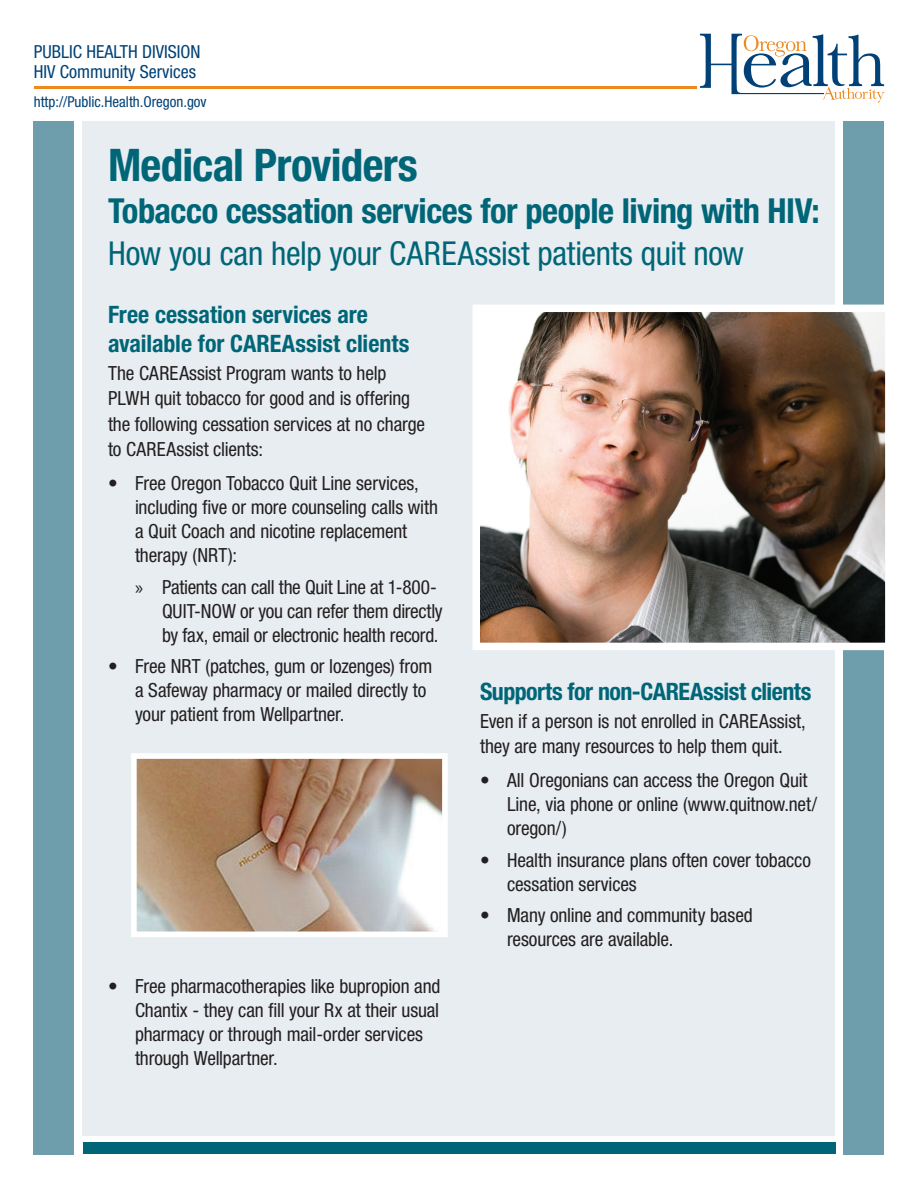
<style>
.page{position:relative;width:918px;height:1188px;background:#fff}
.page>*{position:absolute;margin:0;border:0;box-sizing:border-box;transform-origin:0 0}
.t1{font:700 condensed 45px "Helvetica Neue LT Std";letter-spacing:-.015em;color:#067}
.t2{font:700 condensed 34.5px "Helvetica Neue LT Std";letter-spacing:-.015em;color:#067}
.t3{font:condensed 33px "Helvetica Neue LT Std";letter-spacing:-.01em;color:#067}
.sub_title{font:700 condensed 24px/28.8px "Helvetica Neue LT Std";letter-spacing:-.005em;color:#067}
.body{font:condensed 19.5px/24px "Helvetica Neue LT Std";letter-spacing:-.005em;color:#231f20}
.t4{font:condensed 18px "Helvetica Neue LT Std";color:#004277}
.t5{font:condensed 15px "Helvetica Neue LT Std";color:#004277}
.s1{font-family:"Myriad Pro";font-stretch:normal}
</style>
<div class="page">
<div style="left:83px;top:121px;width:752px;height:1014px;background:#e7edf1"></div>
<div style="left:34px;top:121px;width:40px;height:1033px;background:#6e9eac"></div>
<div style="left:844px;top:121px;width:40px;height:1033px;background:#6e9eac"></div>
<div style="left:83px;top:1143px;width:752px;height:11px;background:#067"></div>
<hr style="left:34px;top:87px;width:663px;height:2px;background:#ed891d">
<svg style="left:700px;top:34px;width:184px;height:69px"></svg>
<img style="left:481px;top:314px;width:403px;height:327px">
<div style="left:472px;top:305px;width:421px;height:345px;border:8px solid #fff"></div>
<img style="left:138px;top:760px;width:303px;height:170px">
<div style="left:131px;top:753px;width:317px;height:184px;border:6px solid #fff"></div>
<p class="t4" style="left:34px;top:41px;width:168px">PUBLIC HEALTH DIVISION</p>
<p class="t4" style="left:34px;top:61px;width:164px">HIV Community Services</p>
<p class="t5" style="left:34px;top:93px;width:174px">http://Public.Health.Oregon.gov</p>
<p class="t1" style="left:108px;top:137px;width:311px">Medical Providers</p>
<p class="t2" style="left:108px;top:190px;width:713px">Tobacco cessation services for people living with HIV:</p>
<p class="t3" style="left:108px;top:234px;width:638px">How you can help your CAREAssist patients quit now</p>
<p class="sub_title" style="left:108px;top:300px;width:303px">Free cessation services are available for CAREAssist clients</p>
<p class="body" style="left:108px;top:360px;width:319px;line-height:25.5px">The CAREAssist Program wants to help PLWH quit tobacco for good and is offering the following cessation services at no charge to CAREAssist clients:</p>
<p class="body" style="left:135px;top:471px;width:305px;text-indent:-27px">• Free Oregon Tobacco Quit Line services, including five or more counseling calls with a Quit Coach and nicotine replacement therapy (NRT):</p>
<p class="body" style="left:162px;top:575px;width:282px;text-indent:-27px"><span class="s1">»</span> Patients can call the Quit Line at 1-800-<br>QUIT-NOW or you can refer them directly by fax, email or electronic health record.</p>
<p class="body" style="left:135px;top:654px;width:299px;text-indent:-27px">• Free NRT (patches, gum or lozenges) from a Safeway pharmacy or mailed directly to your patient from Wellpartner.</p>
<p class="body" style="left:135px;top:974px;width:307px;text-indent:-27px">• Free pharmacotherapies like bupropion and Chantix - they can fill your Rx at their usual pharmacy or through mail-order services through Wellpartner.</p>
<p class="sub_title" style="left:480px;top:677px;width:333px">Supports for non-CAREAssist clients</p>
<p class="body" style="left:480px;top:708px;width:327px;line-height:25.5px">Even if a person is not enrolled in CAREAssist, they are many resources to help them quit.</p>
<p class="body" style="left:507px;top:768px;width:312px;text-indent:-27px">• All Oregonians can access the Oregon Quit<br>Line, via phone or online (www.quitnow.net/ oregon/)</p>
<p class="body" style="left:507px;top:848px;width:305px;text-indent:-27px">• Health insurance plans often cover tobacco cessation services</p>
<p class="body" style="left:507px;top:903px;width:247px;text-indent:-27px">• Many online and community based resources are available.</p>
</div>
